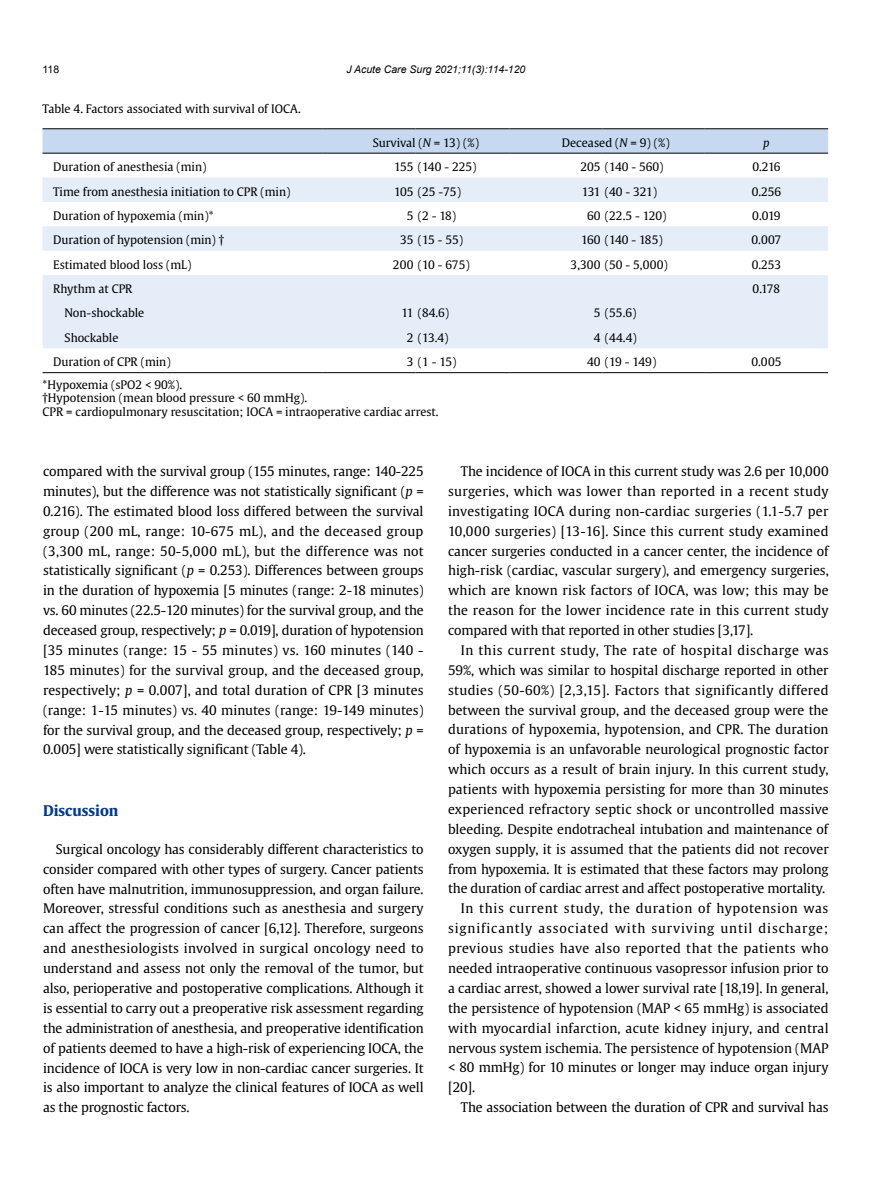
<style>
.page{position:relative;width:893px;height:1191px;background:#fff}
.page>*{position:absolute;margin:0;border:0;box-sizing:border-box;transform-origin:0 0}
.t1{font:700 14.7px "Gulliver";color:#003a8e}
.t2{font:13.2px/19.8px "Gulliver";color:#000;text-align:justify}
.t3{font:13.2px "Gulliver";letter-spacing:.035em;color:#000}
.t4{font:13.2px "Gulliver";letter-spacing:.025em;color:#000}
.t5{font:13.2px "Gulliver";letter-spacing:.02em;color:#000}
.t6{font:13.2px "Gulliver";letter-spacing:.065em;color:#000}
.t7{font:13.2px "Gulliver";letter-spacing:.05em;color:#000}
.t8{font:11.7px/13.5px "Gulliver";color:#000}
.t9{font:11.7px "Gulliver";letter-spacing:-.035em;color:#000}
.t10{font:italic 11.7px "Gulliver";color:#000}
.t11{font:italic 10.5px "Arial";color:#000}
.t12{font:10.5px "Arial";color:#000}
.s1{font-style:italic}
</style>
<div class="page">
<svg style="left:43px;top:129px;width:785px;height:24px;background:#c1d3e9"></svg>
<svg style="left:43px;top:177px;width:785px;height:171px;fill:#e4edf8"></svg>
<hr style="left:43px;top:128px;width:279px;height:1px;background:#000">
<hr style="left:322px;top:128px;width:94px;height:1px;background:#000">
<hr style="left:416px;top:128px;width:93px;height:1px;background:#000">
<hr style="left:509px;top:128px;width:94px;height:1px;background:#000">
<hr style="left:603px;top:128px;width:102px;height:1px;background:#000">
<hr style="left:705px;top:128px;width:123px;height:1px;background:#000">
<hr style="left:43px;top:372px;width:279px;height:1px;background:#000">
<hr style="left:322px;top:372px;width:94px;height:1px;background:#000">
<hr style="left:416px;top:372px;width:93px;height:1px;background:#000">
<hr style="left:509px;top:372px;width:94px;height:1px;background:#000">
<hr style="left:603px;top:372px;width:102px;height:1px;background:#000">
<hr style="left:705px;top:372px;width:123px;height:1px;background:#000">
<hr style="left:43px;top:153px;width:279px;height:1px;background:#000">
<hr style="left:322px;top:153px;width:94px;height:1px;background:#000">
<hr style="left:416px;top:153px;width:93px;height:1px;background:#000">
<hr style="left:509px;top:153px;width:94px;height:1px;background:#000">
<hr style="left:603px;top:153px;width:102px;height:1px;background:#000">
<hr style="left:705px;top:153px;width:123px;height:1px;background:#000">
<p class="t12" style="left:43px;top:62px;width:18px">118</p>
<p class="t8" style="left:43px;top:102px;width:260px">Table 4. Factors associated with survival of IOCA.</p>
<p class="t11" style="left:346px;top:62px;width:180px">J Acute Care Surg 2021;11(3):114-120</p>
<p class="t8" style="left:373px;top:136px;width:108px">Survival (<span class="s1">N</span> = 13) (%)</p>
<p class="t8" style="left:562px;top:136px;width:109px">Deceased (<span class="s1">N</span> = 9) (%)</p>
<p class="t10" style="left:763px;top:135px;width:8px">p</p>
<p class="t8" style="left:53px;top:160px;width:155px">Duration of anesthesia (min)</p>
<p class="t8" style="left:394px;top:160px;width:84px">155 (140 - 225)</p>
<p class="t8" style="left:580px;top:160px;width:85px">205 (140 - 560)</p>
<p class="t8" style="left:752px;top:160px;width:30px">0.216</p>
<p class="t8" style="left:53px;top:184px;width:239px">Time from anesthesia initiation to CPR (min)</p>
<p class="t8" style="left:394px;top:184px;width:68px">105 (25 -75)</p>
<p class="t8" style="left:582px;top:184px;width:77px">131 (40 - 321)</p>
<p class="t8" style="left:752px;top:184px;width:31px">0.256</p>
<p class="t8" style="left:53px;top:209px;width:162px">Duration of hypoxemia (min)*</p>
<p class="t8" style="left:407px;top:209px;width:51px">5 (2 - 18)</p>
<p class="t8" style="left:587px;top:209px;width:81px">60 (22.5 - 120)</p>
<p class="t8" style="left:752px;top:209px;width:30px">0.019</p>
<p class="t8" style="left:53px;top:233px;width:173px">Duration of hypotension (min) †</p>
<p class="t8" style="left:400px;top:233px;width:64px">35 (15 - 55)</p>
<p class="t9" style="left:581px;top:233px;width:83px">160 (140 - 185)</p>
<p class="t8" style="left:752px;top:233px;width:31px">0.007</p>
<p class="t8" style="left:53px;top:258px;width:140px">Estimated blood loss (mL)</p>
<p class="t8" style="left:393px;top:258px;width:78px">200 (10 - 675)</p>
<p class="t8" style="left:571px;top:258px;width:99px">3,300 (50 - 5,000)</p>
<p class="t8" style="left:752px;top:258px;width:31px">0.253</p>
<p class="t8" style="left:53px;top:282px;width:81px">Rhythm at CPR</p>
<p class="t8" style="left:753px;top:282px;width:29px">0.178</p>
<p class="t8" style="left:65px;top:306px;width:81px">Non-shockable</p>
<p class="t8" style="left:401px;top:306px;width:49px">11 (84.6)</p>
<p class="t8" style="left:594px;top:306px;width:44px">5 (55.6)</p>
<p class="t8" style="left:65px;top:331px;width:55px">Shockable</p>
<p class="t8" style="left:407px;top:331px;width:43px">2 (13.4)</p>
<p class="t8" style="left:594px;top:331px;width:44px">4 (44.4)</p>
<p class="t8" style="left:53px;top:355px;width:119px">Duration of CPR (min)</p>
<p class="t8" style="left:407px;top:355px;width:51px">3 (1 - 15)</p>
<p class="t8" style="left:587px;top:355px;width:71px">40 (19 - 149)</p>
<p class="t8" style="left:751px;top:355px;width:31px">0.005</p>
<p class="t8" style="left:43px;top:378px;width:398px">*Hypoxemia (sPO2 &lt; 90%).<br>†Hypotension (mean blood pressure &lt; 60 mmHg).<br>CPR = cardiopulmonary resuscitation; IOCA = intraoperative cardiac arrest.</p>
<p class="t2" style="left:43px;top:461px;width:382px">compared with the survival group (155 minutes, range: 140-225 minutes), but the difference was not statistically significant (<span class="s1">p</span> = 0.216). The estimated blood loss differed between the survival group (200 mL, range: 10-675 mL), and the deceased group (3,300 mL, range: 50-5,000 mL), but the difference was not statistically significant (<span class="s1">p</span> = 0.253). Differences between groups in the duration of hypoxemia [5 minutes (range: 2-18 minutes) vs. 60 minutes (22.5-120 minutes) for the survival group, and the deceased group, respectively; <span class="s1">p</span> = 0.019], duration of hypotension [35 minutes (range: 15 - 55 minutes) vs. 160 minutes (140 - 185 minutes) for the survival group, and the deceased group, respectively; <span class="s1">p</span> = 0.007], and total duration of CPR [3 minutes (range: 1-15 minutes) vs. 40 minutes (range: 19-149 minutes) for the survival group, and the deceased group, respectively; <span class="s1">p</span> = 0.005] were statistically significant (Table 4).</p>
<p class="t1" style="left:43px;top:801px;width:77px">Discussion</p>
<p class="t2" style="left:43px;top:839px;width:382px;text-indent:13px">Surgical oncology has considerably different characteristics to consider compared with other types of surgery. Cancer patients often have malnutrition, immunosuppression, and organ failure.<br>Moreover, stressful conditions such as anesthesia and surgery can affect the progression of cancer [6,12]. Therefore, surgeons and anesthesiologists involved in surgical oncology need to understand and assess not only the removal of the tumor, but also, perioperative and postoperative complications. Although it is essential to carry out a preoperative risk assessment regarding the administration of anesthesia, and preoperative identification of patients deemed to have a high-risk of experiencing IOCA, the incidence of IOCA is very low in non-cardiac cancer surgeries. It is also important to analyze the clinical features of IOCA as well as the prognostic factors.</p>
<p class="t2" style="left:448px;top:461px;width:382px;text-indent:13px">The incidence of IOCA in this current study was 2.6 per 10,000 surgeries, which was lower than reported in a recent study investigating IOCA during non-cardiac surgeries (1.1-5.7 per 10,000 surgeries) [13-16]. Since this current study examined cancer surgeries conducted in a cancer center, the incidence of high-risk (cardiac, vascular surgery), and emergency surgeries, which are known risk factors of IOCA, was low; this may be the reason for the lower incidence rate in this current study compared with that reported in other studies [3,17].</p>
<p class="t3" style="left:461px;top:642px;width:369px">In this current study, The rate of hospital discharge was</p>
<p class="t2" style="left:448px;top:660px;width:382px">59%, which was similar to hospital discharge reported in other</p>
<p class="t4" style="left:448px;top:681px;width:382px">studies (50-60%) [2,3,15]. Factors that significantly differed</p>
<p class="t2" style="left:448px;top:700px;width:382px">between the survival group, and the deceased group were the</p>
<p class="t2" style="left:448px;top:719px;width:382px">durations of hypoxemia, hypotension, and CPR. The duration</p>
<p class="t2" style="left:448px;top:739px;width:382px">of hypoxemia is an unfavorable neurological prognostic factor</p>
<p class="t2" style="left:448px;top:759px;width:382px">which occurs as a result of brain injury. In this current study,</p>
<p class="t2" style="left:448px;top:779px;width:382px">patients with hypoxemia persisting for more than 30 minutes</p>
<p class="t2" style="left:448px;top:799px;width:382px">experienced refractory septic shock or uncontrolled massive</p>
<p class="t2" style="left:448px;top:819px;width:382px">bleeding. Despite endotracheal intubation and maintenance of</p>
<p class="t2" style="left:448px;top:839px;width:382px">oxygen supply, it is assumed that the patients did not recover</p>
<p class="t2" style="left:448px;top:859px;width:382px">from hypoxemia. It is estimated that these factors may prolong</p>
<p class="t2" style="left:448px;top:878px;width:379px">the duration of cardiac arrest and affect postoperative mortality.</p>
<p class="t7" style="left:461px;top:900px;width:369px">In this current study, the duration of hypotension was</p>
<p class="t6" style="left:448px;top:920px;width:382px">significantly associated with surviving until discharge;</p>
<p class="t3" style="left:448px;top:940px;width:382px">previous studies have also reported that the patients who</p>
<p class="t2" style="left:448px;top:958px;width:382px">needed intraoperative continuous vasopressor infusion prior to</p>
<p class="t2" style="left:448px;top:978px;width:382px">a cardiac arrest, showed a lower survival rate [18,19]. In general,</p>
<p class="t2" style="left:448px;top:998px;width:382px">the persistence of hypotension (MAP &lt; 65 mmHg) is associated</p>
<p class="t5" style="left:448px;top:1019px;width:382px">with myocardial infarction, acute kidney injury, and central</p>
<p class="t2" style="left:448px;top:1037px;width:382px">nervous system ischemia. The persistence of hypotension (MAP</p>
<p class="t2" style="left:448px;top:1057px;width:382px">&lt; 80 mmHg) for 10 minutes or longer may induce organ injury</p>
<p class="t2" style="left:448px;top:1077px;width:29px">[20].</p>
<p class="t2" style="left:461px;top:1097px;width:369px">The association between the duration of CPR and survival has</p>
</div>
